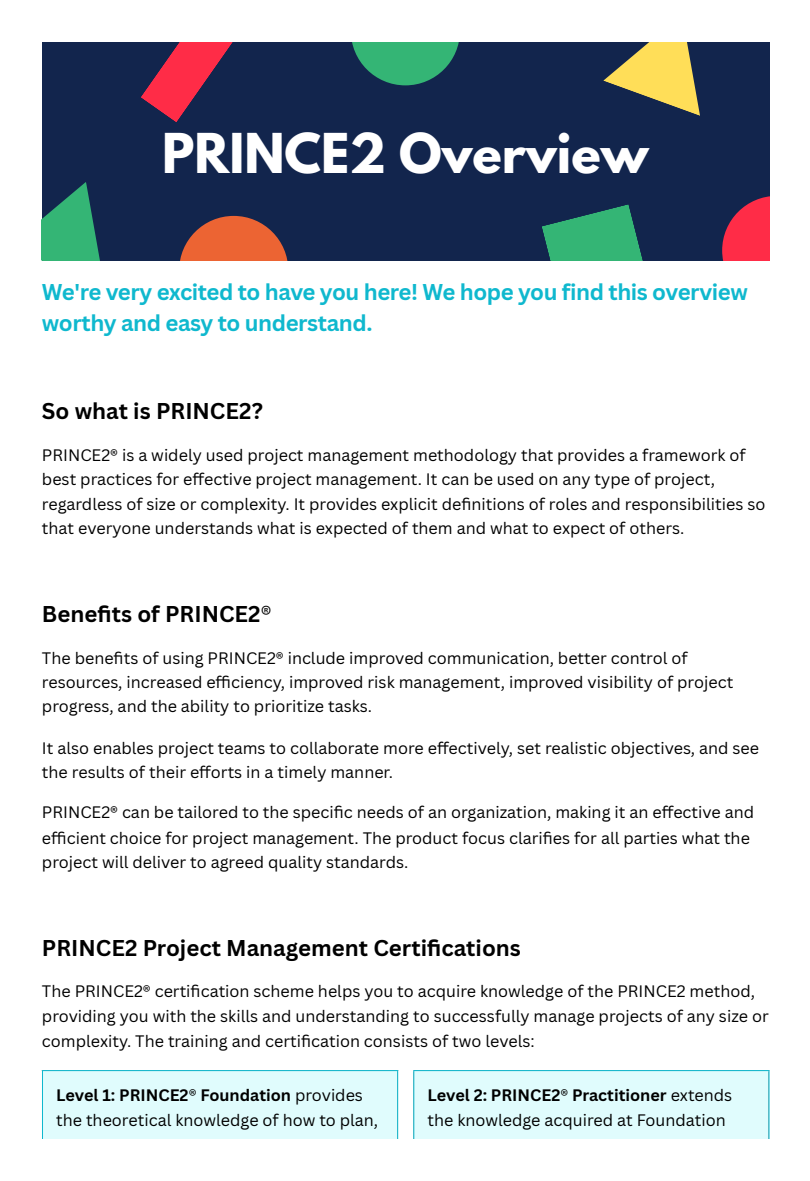
<style>
.page{position:relative;width:810px;height:1181px;background:#fff}
.page>*{position:absolute;margin:0;border:0;box-sizing:border-box;transform-origin:0 0}
.t1{font:700 48.6px "League Spartan";color:#fff}
.t2{font:700 22.2px/31.3px "Canva Sans";letter-spacing:-.02em;color:#0fb8ce}
.t3{font:700 22.2px "Canva Sans";color:#000}
.t4{font:16.2px/24.3px "Canva Sans";color:#000}
.s1{font-weight:400}
.s2{font-weight:700}
</style>
<div class="page">
<div style="left:42px;top:42px;width:727px;height:218px;background:#12254d"></div>
<svg style="left:542px;top:204px;width:101px;height:56px"></svg>
<svg style="left:180px;top:216px;width:108px;height:44px"></svg>
<svg style="left:352px;top:42px;width:107px;height:43px"></svg>
<svg style="left:722px;top:196px;width:48px;height:64px"></svg>
<svg style="left:603px;top:42px;width:97px;height:74px"></svg>
<svg style="left:42px;top:182px;width:58px;height:78px"></svg>
<svg style="left:141px;top:42px;width:92px;height:80px"></svg>
<div style="left:43px;top:1070px;width:725px;height:68px;background:#e0fcfd"></div>
<hr style="left:42px;top:1071px;width:1px;height:67px;background:#0fb8ce">
<hr style="left:397px;top:1071px;width:1px;height:67px;background:#0fb8ce">
<hr style="left:42px;top:1070px;width:356px;height:1px;background:#0fb8ce">
<hr style="left:42px;top:1180px;width:356px;height:1px;background:#0fb8ce">
<hr style="left:413px;top:1071px;width:1px;height:67px;background:#0fb8ce">
<hr style="left:768px;top:1071px;width:1px;height:67px;background:#0fb8ce">
<hr style="left:413px;top:1070px;width:356px;height:1px;background:#0fb8ce">
<hr style="left:413px;top:1180px;width:356px;height:1px;background:#0fb8ce">
<p class="t1" style="left:162px;top:130px;width:488px">PRINCE2 Overview</p>
<p class="t2" style="left:42px;top:275px;width:707px">We're very excited to have you here! We hope you find this overview worthy and easy to understand.</p>
<p class="t3" style="left:42px;top:395px;width:223px">So what is PRINCE2?</p>
<p class="t4" style="left:42px;top:442px;width:725px">PRINCE2® is a widely used project management methodology that provides a framework of best practices for effective project management. It can be used on any type of project, regardless of size or complexity. It provides explicit defi nitions of roles and responsibilities so that everyone understands what is expected of them and what to expect of others.</p>
<p class="t3" style="left:42px;top:598px;width:231px">Benefits of PRINCE2<span class="s1">®</span></p>
<p class="t4" style="left:42px;top:645px;width:693px">The benefits of using PRINCE2® include improved communication, better control of resources, increased effi ciency, improved risk management, improved visibility of project progress, and the ability to prioritize tasks.</p>
<p class="t4" style="left:42px;top:735px;width:719px">It also enables project teams to collaborate more effectively, set realistic objectives, and see the results of their efforts in a timely manner.</p>
<p class="t4" style="left:42px;top:799px;width:714px;line-height:24.8px">PRINCE2® can be tailored to the specifi c needs of an organization, making it an effective and effi cient choice for project management. The product focus clarifi es for all parties what the project will deliver to agreed quality standards.</p>
<p class="t3" style="left:42px;top:932px;width:480px">PRINCE2 Project Management Certifications</p>
<p class="t4" style="left:42px;top:978px;width:728px;line-height:24.8px">The PRINCE2® certification scheme helps you to acquire knowledge of the PRINCE2 method, providing you with the skills and understanding to successfully manage projects of any size or complexity. The training and certifi cation consists of two levels:</p>
<p class="t4" style="left:56px;top:1082px;width:324px"><span class="s2">Level 1: PRINCE2</span>® <span class="s2">Foundation</span> provides the theoretical knowledge of how to plan,</p>
<p class="t4" style="left:427px;top:1082px;width:306px"><span class="s2">Level 2: PRINCE2</span>® <span class="s2">Practitioner</span> extends the knowledge acquired at Foundation</p>
</div>
